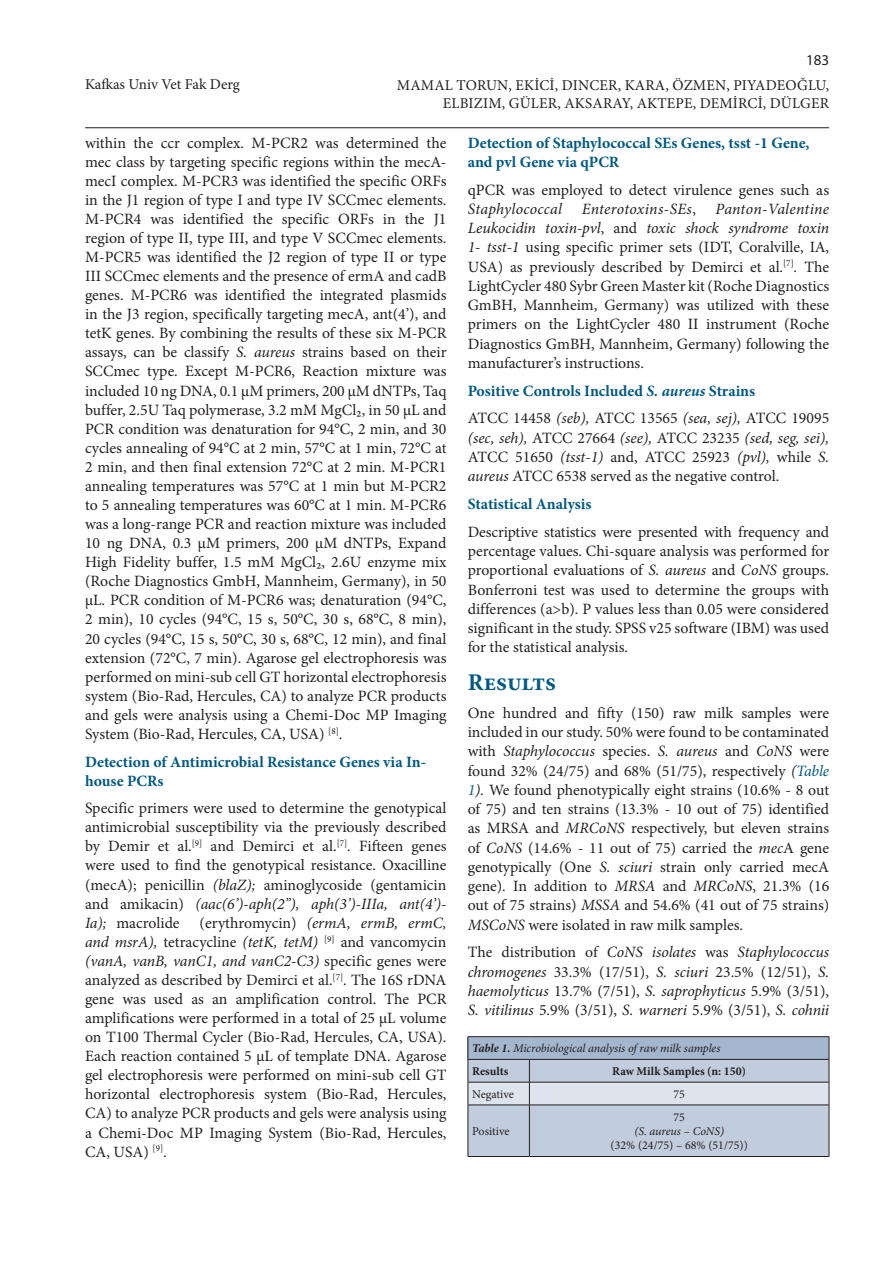
<style>
.page{position:relative;width:893px;height:1263px;background:#fff}
.page>*{position:absolute;margin:0;border:0;box-sizing:border-box;transform-origin:0 0}
.t1{font:700 24px "Minion Pro";color:#005984}
.t2{font:15.75px/19px "Minion Pro";color:#231f20;text-align:justify}
.t3{font:700 15.75px/19px "Minion Pro";color:#005984}
.t4{font:italic 15.75px/19.2px "Minion Pro";letter-spacing:-.01em;color:#231f20;text-align:justify}
.t5{font:15px/18px "Minion Pro";letter-spacing:.01em;color:#231f20;text-align:right}
.t6{font:15px "Myriad Pro";color:#231f20}
.t7{font:12px/14.4px "Minion Pro";color:#231f20;text-align:center}
.t8{font:italic 12px/22.8px "Minion Pro";letter-spacing:-.01em;color:#231f20}
.t9{font:700 12px "Minion Pro";color:#231f20}
.s1{font-style:italic}
.s2{font-weight:400;color:#231f20}
.s3{font-weight:400;font-style:italic;color:#231f20}
.s4{font-style:italic;color:#005984}
.s5{font-style:normal}
.s6{font-weight:700}
.s7{font-weight:700;font-style:normal}
</style>
<div class="page">
<hr style="left:85px;top:127px;width:744px;height:1px;background:#231f20">
<hr style="left:468px;top:1156px;width:61px;height:1px;background:#231f20">
<hr style="left:529px;top:1156px;width:300px;height:1px;background:#231f20">
<hr style="left:468px;top:1036px;width:61px;height:1px;background:#231f20">
<hr style="left:529px;top:1036px;width:300px;height:1px;background:#231f20">
<svg style="left:468px;top:1037px;width:362px;height:119px;background:#bcc8d7"></svg>
<hr style="left:468px;top:1082px;width:61px;height:1px;background:#231f20">
<hr style="left:529px;top:1082px;width:300px;height:1px;background:#231f20">
<p class="t6" style="left:806px;top:51px;width:25px">183</p>
<p class="t5" style="left:85px;top:75px;width:156px">Kafkas Univ Vet Fak Derg</p>
<p class="t5" style="left:397px;top:76px;width:434px">MAMAL TORUN, EKİCİ, DINCER, KARA, ÖZMEN, PIYADEOĞLU,<br>ELBIZIM, GÜLER, AKSARAY, AKTEPE, DEMİRCİ, DÜLGER</p>
<p class="t2" style="left:85px;top:133px;width:363px">within the ccr complex. M-PCR2 was determined the mec class by targeting specific regions within the mecA&shy;mecI complex. M-PCR3 was identified the specific ORFs in the J1 region of type I and type IV SCCmec elements.<br>M-PCR4 was identified the specific ORFs in the J1 region of type II, type III, and type V SCCmec elements.<br>M-PCR5 was identified the J2 region of type II or type III SCCmec elements and the presence of ermA and cadB genes. M-PCR6 was identified the integrated plasmids in the J3 region, specifically targeting mecA, ant(4’), and tetK genes. By combining the results of these six M-PCR assays, can be classify <span class="s1">S. aureus</span> strains based on their SCCmec type. Except M-PCR6, Reaction mixture was included 10 ng DNA, 0.1 μM primers, 200 μM dNTPs, Taq buffer, 2.5U Taq polymerase, 3.2 mM MgCl₂, in 50 μL and PCR condition was denaturation for 94°C, 2 min, and 30 cycles annealing of 94°C at 2 min, 57°C at 1 min, 72°C at 2 min, and then final extension 72°C at 2 min. M-PCR1 annealing temperatures was 57°C at 1 min but M-PCR2 to 5 annealing temperatures was 60°C at 1 min. M-PCR6 was a long-range PCR and reaction mixture was included 10 ng DNA, 0.3 μM primers, 200 μM dNTPs, Expand High Fidelity buffer, 1.5 mM MgCl₂, 2.6U enzyme mix (Roche Diagnostics GmbH, Mannheim, Germany), in 50 μL. PCR condition of M-PCR6 was; denaturation (94°C, 2 min), 10 cycles (94°C, 15 s, 50°C, 30 s, 68°C, 8 min), 20 cycles (94°C, 15 s, 50°C, 30 s, 68°C, 12 min), and final extension (72°C, 7 min). Agarose gel electrophoresis was performed on mini-sub cell GT horizontal electrophoresis system (Bio-Rad, Hercules, CA) to analyze PCR products and gels were analysis using a Chemi-Doc MP Imaging System (Bio-Rad, Hercules, CA, USA) <sup>[8]</sup>.</p>
<p class="t3" style="left:85px;top:752px;width:343px">Detection of Antimicrobial Resistance Genes via In&shy;house PCRs</p>
<p class="t2" style="left:85px;top:799px;width:363px">Specific primers were used to determine the genotypical antimicrobial susceptibility via the previously described by Demir et al.<sup>[9]</sup> and Demirci et al.<sup>[7]</sup><span class="s1">.</span> Fifteen genes were used to find the genotypical resistance. Oxacilline (mecA); penicillin <span class="s1">(blaZ);</span> aminoglycoside (gentamicin and amikacin) <span class="s1">(aac(6’)-aph(2”), aph(3’)-IIIa, ant(4’)- Ia);</span> macrolide</p>
<p class="t2" style="left:85px;top:913px;width:363px;text-indent:115px">(erythromycin) <span class="s1">(ermA, ermB, ermC, and msrA),</span> tetracycline <span class="s1">(tetK, tetM)</span> <sup>[9]</sup> and vancomycin <span class="s1">(vanA, vanB, vanC1, and vanC2-C3)</span> specific genes were analyzed as described by Demirci et al.<sup>[7]</sup>. The 16S rDNA gene was used as an amplification control. The PCR amplifications were performed in a total of 25 μL volume on T100 Thermal Cycler (Bio-Rad, Hercules, CA, USA).<br>Each reaction contained 5 μL of template DNA. Agarose gel electrophoresis were performed on mini-sub cell GT horizontal electrophoresis system (Bio-Rad, Hercules, CA) to analyze PCR products and gels were analysis using a Chemi-Doc MP Imaging System (Bio-Rad, Hercules, CA, USA) <sup>[9]</sup>.</p>
<p class="t3" style="left:468px;top:133px;width:343px">Detection of Staphylococcal SEs Genes, tsst -1 Gene, and pvl Gene via qPCR</p>
<p class="t2" style="left:468px;top:180px;width:363px">qPCR was employed to detect virulence genes such as <span class="s1">Staphylococcal Enterotoxins</span>-<span class="s1">SEs</span>, <span class="s1">Panton-Valentine Leukocidin toxin-pvl</span>, and <span class="s1">toxic shock syndrome toxin 1- tsst-1</span> using specific primer sets (IDT, Coralville, IA, USA) as previously described by Demirci et al.<sup>[7]</sup><span class="s1">.</span> The LightCycler 480 Sybr Green Master kit (Roche Diagnostics GmBH, Mannheim, Germany) was utilized with these primers on the LightCycler 480 II instrument (Roche Diagnostics GmBH, Mannheim, Germany) following the manufacturer’s instructions.</p>
<p class="t3" style="left:468px;top:377px;width:363px;line-height:27.8px">Positive Controls Included <span class="s1">S. aureus</span> Strains<br><span class="s2">ATCC 14458</span> <span class="s3">(seb),</span> <span class="s2">ATCC 13565</span> <span class="s3">(sea, sej),</span> <span class="s2">ATCC 19095</span></p>
<p class="t2" style="left:468px;top:428px;width:363px"><span class="s1">(sec, seh),</span> ATCC 27664 <span class="s1">(see),</span> ATCC 23235 <span class="s1">(sed, seg, sei), </span>ATCC 51650 <span class="s1">(tsst-1)</span> and, ATCC 25923 <span class="s1">(pvl),</span> while <span class="s1">S. aureus</span> ATCC 6538 served as the negative control.</p>
<p class="t3" style="left:468px;top:494px;width:125px">Statistical Analysis</p>
<p class="t2" style="left:468px;top:522px;width:363px">Descriptive statistics were presented with frequency and percentage values. Chi-square analysis was performed for proportional evaluations of <span class="s1">S. aureus</span> and <span class="s1">CoNS</span> groups.<br>Bonferroni test was used to determine the groups with differences (a&gt;b). P values less than 0.05 were considered significant in the study. SPSS v25 software (IBM) was used for the statistical analysis.</p>
<h1 class="t1" style="left:468px;top:665px;width:90px">Results</h1>
<p class="t2" style="left:468px;top:703px;width:363px">One hundred and fifty (150) raw milk samples were included in our study. 50% were found to be contaminated with <span class="s1">Staphylococcus</span> species. <span class="s1">S. aureus</span> and <span class="s1">CoNS</span> were found 32% (24/75) and 68% (51/75), respectively <span class="s1">(</span><span class="s4">Table 1</span><span class="s1">).</span> We found phenotypically eight strains (10.6% - 8 out of 75) and ten strains (13.3% - 10 out of 75) identified as MRSA and <span class="s1">MRCoNS</span> respectively, but eleven strains of <span class="s1">CoNS</span> (14.6% - 11 out of 75) carried the <span class="s1">mec</span>A gene genotypically (One <span class="s1">S. sciuri</span> strain only carried mecA gene)<span class="s1">.</span> In addition to <span class="s1">MRSA</span> and <span class="s1">MRCoNS</span>, 21.3% (16 out of 75 strains) <span class="s1">MSSA</span> and 54.6% (41 out of 75 strains)<br><span class="s1">MSCoNS</span> were isolated in raw milk samples.</p>
<p class="t4" style="left:468px;top:943px;width:363px"><span class="s5">The distribution of</span> CoNS isolates <span class="s5">was</span> Staphylococcus chromogenes <span class="s5">33.3% (17/51),</span> S. sciuri <span class="s5">23.5% (12/51),</span> S. haemolyticus <span class="s5">13.7% (7/51),</span> S. saprophyticus <span class="s5">5.9% (3/51), </span>S. vitilinus <span class="s5">5.9% (3/51),</span> S. warneri <span class="s5">5.9% (3/51),</span> S. cohnii</p>
<p class="t8" style="left:472px;top:1037px;width:250px"><span class="s6">Table 1.</span> Microbiological analysis of raw milk samples<br><span class="s7">Results</span></p>
<p class="t9" style="left:612px;top:1063px;width:135px">Raw Milk Samples (n: 150)</p>
<p class="t7" style="left:472px;top:1087px;width:43px">Negative</p>
<p class="t7" style="left:673px;top:1087px;width:13px">75</p>
<p class="t7" style="left:472px;top:1124px;width:39px">Positive</p>
<p class="t7" style="left:611px;top:1110px;width:139px">75<br><span class="s1">(S. aureus</span> – <span class="s1">CoNS)<br></span>(32% (24/75) – 68% (51/75))</p>
</div>
